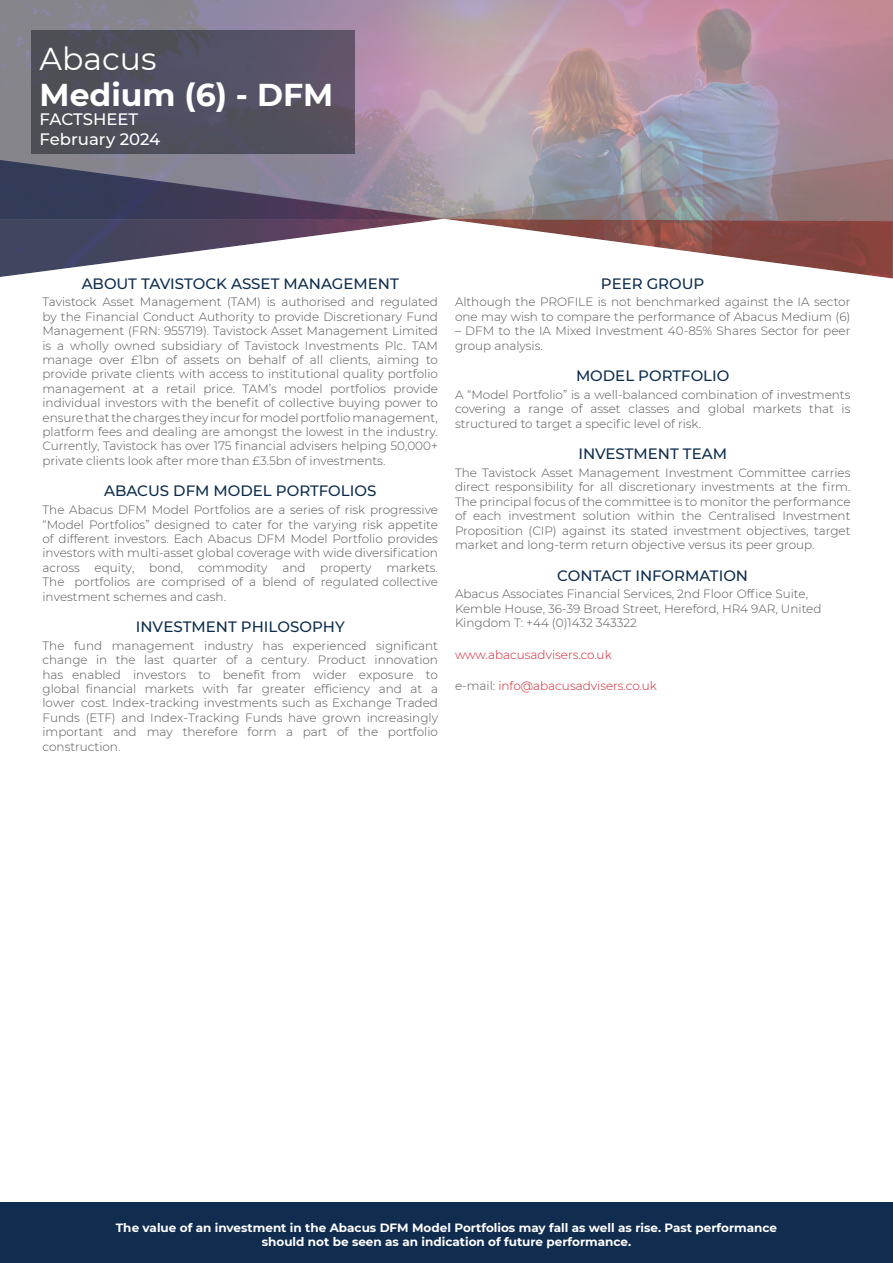
<style>
.page{position:relative;width:893px;height:1263px;background:#fff}
.page>*{position:absolute;margin:0;border:0;box-sizing:border-box;transform-origin:0 0}
.t1{font:700 31.5px "Montserrat";color:#fff}
.t2{font:31.5px "Montserrat";color:#fff}
.t3{font:500 16.5px/19.8px "Montserrat";color:#fff}
.t4{font:500 15px "Montserrat";color:#0e2d4d}
.t5{font:300 12px/14.4px "Montserrat";color:#525457;text-align:justify}
.t6{font:700 12px/14.4px "Montserrat";color:#fff;text-align:center}
.t7{font:300 12px "Montserrat";color:#d1202f}
.s1{color:#525457}
</style>
<div class="page">
<img style="left:0;top:0;width:893px;height:160px">
<svg style="left:0;top:160px;width:893px;height:59px;background:#7e7887"></svg>
<svg style="left:0;top:219px;width:893px;height:60px"></svg>
<div style="left:31px;top:31px;width:324px;height:123px;background:linear-gradient(to right,#494f57,#5a5367)"></div>
<div style="left:0;top:1203px;width:893px;height:60px;background:#102c4e"></div>
<h1 class="t2" style="left:40px;top:37px;width:118px">Abacus</h1>
<h1 class="t1" style="left:40px;top:72px;width:295px">Medium (6) - DFM</h1>
<h2 class="t3" style="left:40px;top:109px;width:122px">FACTSHEET<br>February 2024</h2>
<p class="t4" style="left:82px;top:273px;width:319px">ABOUT TAVISTOCK ASSET MANAGEMENT</p>
<p class="t5" style="left:43px;top:294px;width:397px">Tavistock Asset Management (TAM) is authorised and regulated by the Financial Conduct Authority to provide Discretionary Fund Management (FRN: 955719). Tavistock Asset Management Limited is a wholly owned subsidiary of Tavistock Investments Plc. TAM manage over £1bn of assets on behalf of all clients, aiming to provide private clients with access to institutional quality portfolio management at a retail price. TAM’s model portfolios provide individual investors with the benefit of collective buying power to ensure that the charges they incur for model portfolio management, platform fees and dealing are amongst the lowest in the industry.<br>Currently, Tavistock has over 175 financial advisers helping 50,000+ private clients look after more than £3.5bn of investments.</p>
<p class="t4" style="left:104px;top:480px;width:274px">ABACUS DFM MODEL PORTFOLIOS</p>
<p class="t5" style="left:43px;top:502px;width:397px">The Abacus DFM Model Portfolios are a series of risk progressive “Model Portfolios” designed to cater for the varying risk appetite of different investors. Each Abacus DFM Model Portfolio provides investors with multi-asset global coverage with wide diversification across equity, bond, commodity and property markets.<br>The portfolios are comprised of a blend of regulated collective investment schemes and cash.</p>
<p class="t4" style="left:136px;top:616px;width:210px">INVESTMENT PHILOSOPHY</p>
<p class="t5" style="left:43px;top:638px;width:397px">The fund management industry has experienced significant change in the last quarter of a century. Product innovation has enabled investors to benefit from wider exposure to global financial markets with far greater efficiency and at a lower cost. Index-tracking investments such as Exchange Traded Funds (ETF) and Index-Tracking Funds have grown increasingly important and may therefore form a part of the portfolio construction.</p>
<p class="t4" style="left:601px;top:273px;width:105px">PEER GROUP</p>
<p class="t5" style="left:455px;top:294px;width:397px">Although the PROFILE is not benchmarked against the IA sector one may wish to compare the performance of Abacus Medium (6)</p>
<p class="t5" style="left:455px;top:323px;width:397px">– DFM to the IA Mixed Investment 40-85% Shares Sector for peer group analysis.</p>
<p class="t4" style="left:576px;top:365px;width:155px">MODEL PORTFOLIO</p>
<p class="t5" style="left:455px;top:387px;width:397px">A “Model Portfolio” is a well-balanced combination of investments covering a range of asset classes and global markets that is structured to target a specific level of risk.</p>
<p class="t4" style="left:578px;top:443px;width:150px">INVESTMENT TEAM</p>
<p class="t5" style="left:455px;top:465px;width:397px">The Tavistock Asset Management Investment Committee carries direct responsibility for all discretionary investments at the firm.<br>The principal focus of the committee is to monitor the performance of each investment solution within the Centralised Investment Proposition (CIP) against its stated investment objectives, target market and long-term return objective versus its peer group.</p>
<p class="t4" style="left:557px;top:565px;width:192px">CONTACT INFORMATION</p>
<p class="t5" style="left:455px;top:586px;width:368px;text-align:left">Abacus Associates Financial Services, 2nd Floor Office Suite,<br>Kemble House, 36-39 Broad Street, Hereford, HR4 9AR, United<br>Kingdom T: +44 (0)1432 343322</p>
<p class="t7" style="left:455px;top:646px;width:158px">www.abacusadvisers.co.uk</p>
<p class="t7" style="left:455px;top:678px;width:203px"><span class="s1">e-mail:</span> info@abacusadvisers.co.uk</p>
<p class="t6" style="left:116px;top:1219px;width:663px">The value of an investment in the Abacus DFM Model Portfolios may fall as well as rise. Past performance should not be seen as an indication of future performance.</p>
</div>
